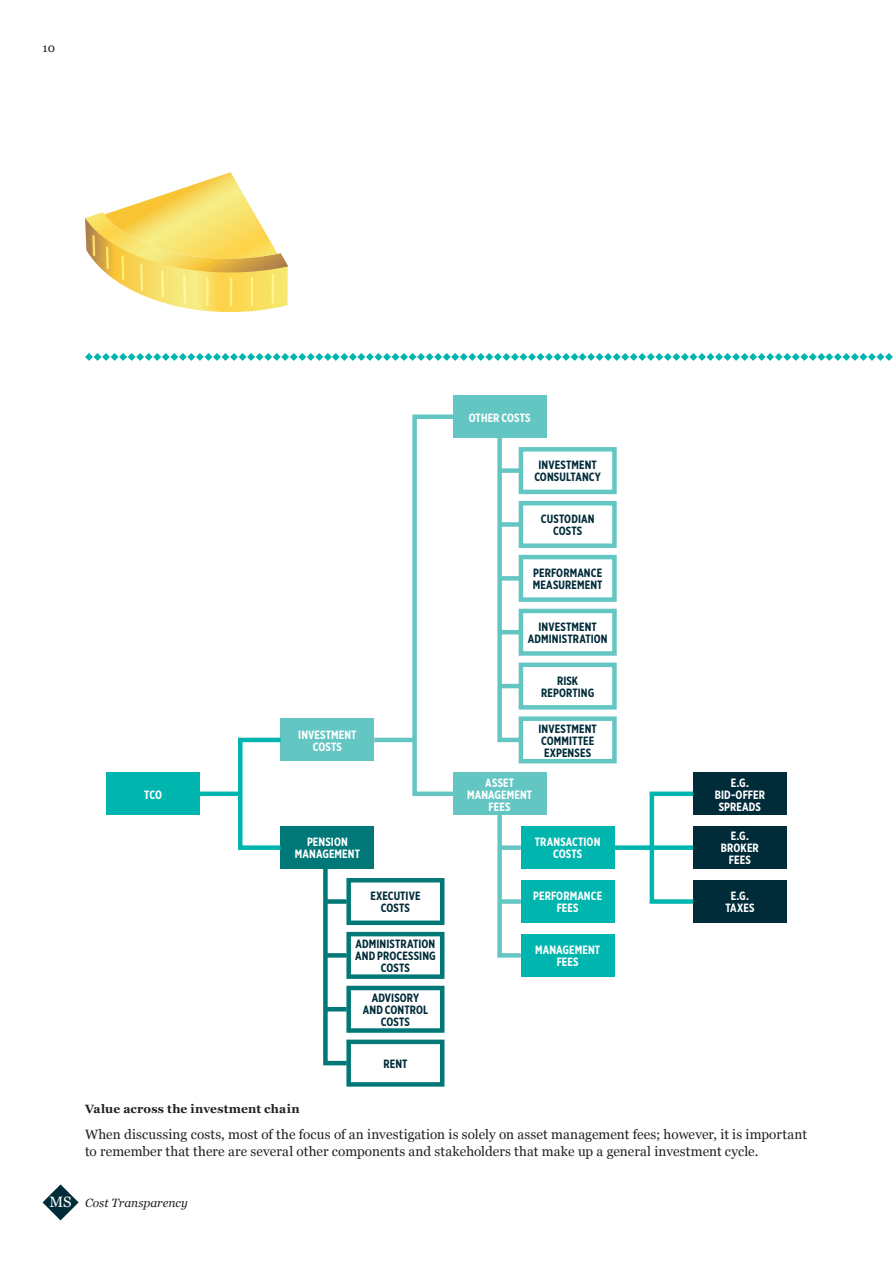
<style>
.page{position:relative;width:893px;height:1263px;background:#fff}
.page>*{position:absolute;margin:0;border:0;box-sizing:border-box;transform-origin:0 0}
.Body{font:13.5px/17.5px "Georgia";letter-spacing:.005em;color:#231f20}
.t1{font:700 12px/12px "Gotham X Narrow";letter-spacing:.01em;color:#002b39}
.t2{font:700 12px/12px "Gotham X Narrow";letter-spacing:.01em;color:#fff;text-align:center}
.t3{font:700 12px "Georgia";letter-spacing:.02em;color:#231f20}
.t4{font:italic 12px "Georgia";color:#231f20}
.t5{font:12px "Georgia";color:#231f20}
.s1{font-style:normal;font-size:15px;color:#fff}
</style>
<div class="page">
<svg style="left:85px;top:353px;width:808px;height:8px"></svg>
<div style="left:453px;top:395px;width:93px;height:43px;background:#64c6c3"></div>
<div style="left:453px;top:772px;width:93px;height:43px;background:#64c6c3"></div>
<div style="left:281px;top:719px;width:93px;height:42px;background:#64c6c3"></div>
<div style="left:281px;top:826px;width:93px;height:43px;background:#007878"></div>
<div style="left:346px;top:878px;width:98px;height:47px;border:4px solid #007878"></div>
<div style="left:521px;top:826px;width:93px;height:43px;background:#00b5ae"></div>
<div style="left:693px;top:826px;width:94px;height:43px;background:#002b39"></div>
<div style="left:693px;top:880px;width:94px;height:43px;background:#002b39"></div>
<div style="left:693px;top:772px;width:94px;height:43px;background:#002b39"></div>
<div style="left:521px;top:880px;width:93px;height:43px;background:#00b5ae"></div>
<div style="left:521px;top:934px;width:93px;height:43px;background:#00b5ae"></div>
<div style="left:346px;top:1039px;width:98px;height:48px;border:4px solid #007878"></div>
<div style="left:346px;top:932px;width:98px;height:47px;border:4px solid #007878"></div>
<div style="left:346px;top:986px;width:98px;height:47px;border:4px solid #007878"></div>
<div style="left:106px;top:772px;width:94px;height:43px;background:#00b5ae"></div>
<div style="left:519px;top:447px;width:98px;height:47px;border:4px solid #64c6c3"></div>
<div style="left:519px;top:501px;width:98px;height:47px;border:4px solid #64c6c3"></div>
<div style="left:519px;top:555px;width:98px;height:47px;border:4px solid #64c6c3"></div>
<div style="left:519px;top:609px;width:98px;height:47px;border:4px solid #64c6c3"></div>
<div style="left:519px;top:716px;width:98px;height:47px;border:4px solid #64c6c3"></div>
<div style="left:519px;top:662px;width:98px;height:47px;border:4px solid #64c6c3"></div>
<div style="left:200px;top:791px;width:40px;height:5px;background:#00b5ae"></div>
<div style="left:611px;top:845px;width:82px;height:5px;background:#00b5ae"></div>
<hr style="left:374px;top:738px;width:41px;height:4px;background:#64c6c3">
<div style="left:238px;top:738px;width:45px;height:112px;border:4px solid #00b5ae"></div>
<div style="left:650px;top:791px;width:46px;height:113px;border:4px solid #00b5ae"></div>
<svg style="left:497px;top:438px;width:28px;height:306px"></svg>
<svg style="left:323px;top:869px;width:28px;height:198px"></svg>
<svg style="left:497px;top:815px;width:24px;height:143px"></svg>
<div style="left:412px;top:414px;width:45px;height:382px;border:4px solid #64c6c3"></div>
<div style="left:500px;top:522px;width:21px;height:5px;background:#64c6c3"></div>
<hr style="left:500px;top:630px;width:21px;height:4px;background:#64c6c3">
<div style="left:326px;top:953px;width:21px;height:5px;background:#007878"></div>
<div style="left:500px;top:899px;width:21px;height:5px;background:#64c6c3"></div>
<hr style="left:500px;top:684px;width:21px;height:4px;background:#64c6c3">
<hr style="left:326px;top:1007px;width:21px;height:4px;background:#007878">
<div style="left:500px;top:576px;width:21px;height:5px;background:#64c6c3"></div>
<div style="left:326px;top:899px;width:21px;height:5px;background:#007878"></div>
<div style="left:500px;top:845px;width:21px;height:5px;background:#64c6c3"></div>
<svg style="left:85px;top:172px;width:203px;height:140px"></svg>
<svg style="left:43px;top:1184px;width:36px;height:36px"></svg>
<p class="t5" style="left:43px;top:41px;width:14px">10</p>
<p class="t2" style="left:469px;top:411px;width:63px">OTHER COSTS</p>
<p class="t1" style="left:534px;top:459px;width:68px;text-align:center">INVESTMENT<br>CONSULTANCY</p>
<p class="t1" style="left:541px;top:513px;width:55px">CUSTODIAN</p>
<p class="t1" style="left:553px;top:525px;width:31px">COSTS</p>
<p class="t1" style="left:533px;top:567px;width:71px">PERFORMANCE<br>MEASUREMENT</p>
<p class="t1" style="left:528px;top:621px;width:81px;text-align:center">INVESTMENT<br>ADMINISTRATION</p>
<p class="t2" style="left:144px;top:788px;width:19px">TCO</p>
<p class="t2" style="left:298px;top:728px;width:60px">INVESTMENT</p>
<p class="t2" style="left:313px;top:740px;width:31px">COSTS</p>
<p class="t2" style="left:295px;top:836px;width:67px">PENSION<br>MANAGEMENT</p>
<p class="t1" style="left:370px;top:890px;width:52px">EXECUTIVE</p>
<p class="t1" style="left:381px;top:902px;width:31px">COSTS</p>
<p class="t1" style="left:355px;top:938px;width:82px">ADMINISTRATION<br>AND PROCESSING</p>
<p class="t1" style="left:381px;top:962px;width:31px">COSTS</p>
<p class="t1" style="left:372px;top:992px;width:49px">ADVISORY</p>
<p class="t1" style="left:363px;top:1004px;width:67px">AND CONTROL</p>
<p class="t1" style="left:381px;top:1016px;width:31px">COSTS</p>
<p class="t1" style="left:383px;top:1058px;width:26px">RENT</p>
<p class="t1" style="left:557px;top:675px;width:23px">RISK</p>
<p class="t1" style="left:541px;top:687px;width:55px">REPORTING</p>
<p class="t1" style="left:538px;top:722px;width:60px">INVESTMENT<br>COMMITTEE<br>EXPENSES</p>
<p class="t2" style="left:467px;top:776px;width:67px">ASSET<br>MANAGEMENT</p>
<p class="t2" style="left:489px;top:800px;width:23px">FEES</p>
<p class="t2" style="left:535px;top:836px;width:67px">TRANSACTION<br>COSTS</p>
<p class="t2" style="left:533px;top:890px;width:70px">PERFORMANCE</p>
<p class="t2" style="left:557px;top:902px;width:23px">FEES</p>
<p class="t2" style="left:535px;top:944px;width:67px">MANAGEMENT</p>
<p class="t2" style="left:557px;top:956px;width:23px">FEES</p>
<p class="t2" style="left:731px;top:776px;width:20px">E.G.</p>
<p class="t2" style="left:715px;top:788px;width:52px">BID-OFFER</p>
<p class="t2" style="left:719px;top:800px;width:44px">SPREADS</p>
<p class="t2" style="left:731px;top:830px;width:20px">E.G.</p>
<p class="t2" style="left:721px;top:842px;width:39px">BROKER</p>
<p class="t2" style="left:729px;top:854px;width:23px">FEES</p>
<p class="t2" style="left:731px;top:890px;width:20px">E.G.</p>
<p class="t2" style="left:725px;top:902px;width:31px">TAXES</p>
<p class="t3" style="left:85px;top:1101px;width:216px">Value across the investment chain</p>
<p class="Body" style="left:85px;top:1125px;width:723px">When discussing costs, most of the focus of an investigation is solely on asset management fees; however, it is important to remember that there are several other components and stakeholders that make up a general investment cycle.</p>
<p class="t4" style="left:49px;top:1196px;width:140px"><span class="s1">MS</span> Cost Transparency</p>
</div>
